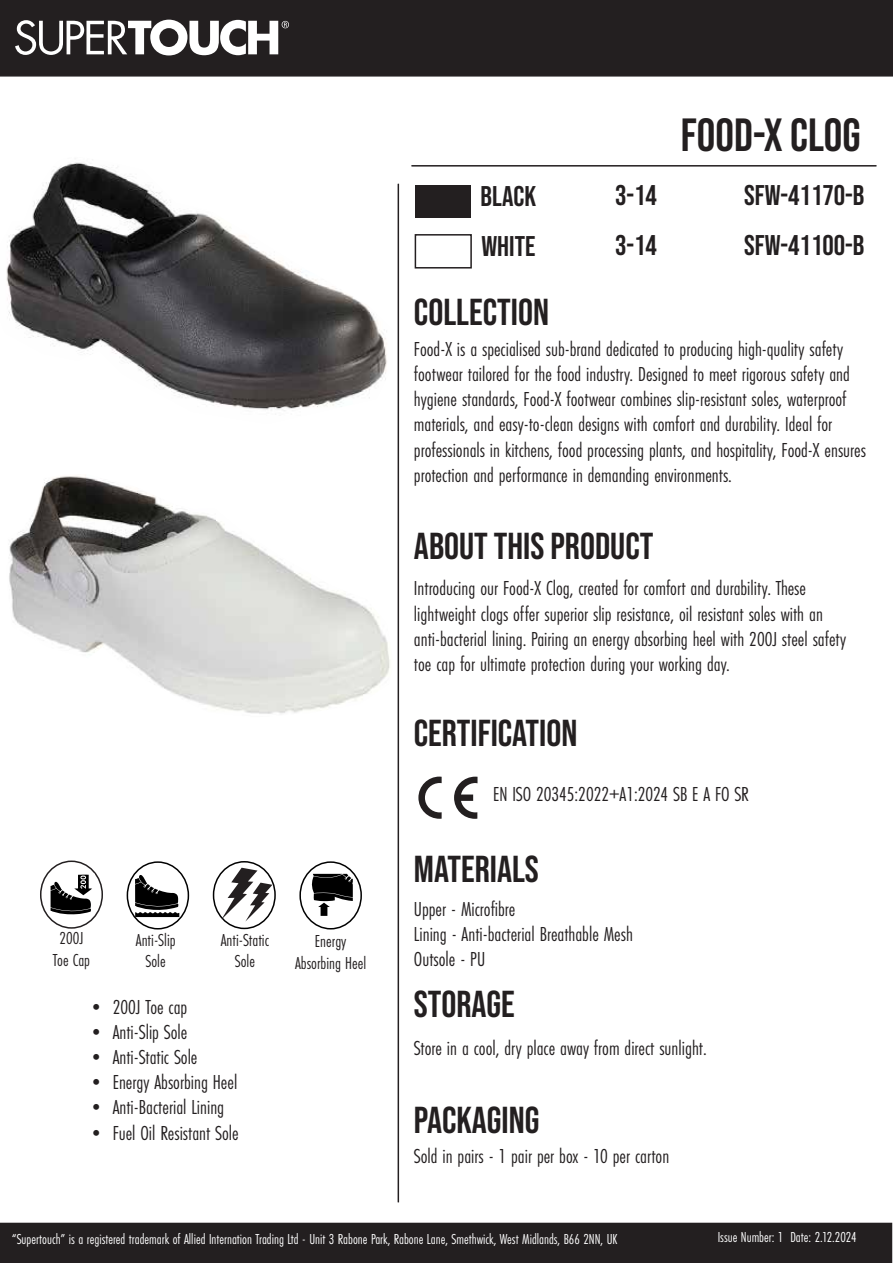
<style>
.page{position:relative;width:893px;height:1263px;background:#fff}
.page>*{position:absolute;margin:0;border:0;box-sizing:border-box;transform-origin:0 0}
.t1{font:46.5px "Bebas Neue";color:#231f20}
.t2{font:37.5px "Bebas Neue";color:#231f20}
.t3{font:28.5px "Bebas Neue";color:#231f20}
.t4{font:21px/25.2px "Futura PT Cond";color:#231f20}
.t5{font:18px/21.6px "Futura PT Cond";color:#231f20;text-align:center}
.t6{font:15px "Futura PT Cond";color:#fff}
</style>
<div class="page">
<div style="left:0;top:1223px;width:892px;height:40px;background:#231f20"></div>
<hr style="left:411px;top:165px;width:465px;height:2px;background:#231f20">
<hr style="left:398px;top:184px;width:1px;height:1018px;background:#231f20">
<svg style="left:454px;top:777px;width:23px;height:42px"></svg>
<svg style="left:418px;top:777px;width:24px;height:42px"></svg>
<div style="left:415px;top:185px;width:56px;height:33px;background:#231f20"></div>
<div style="left:0;top:0;width:893px;height:77px;background:#231f20"></div>
<svg style="left:15px;top:20px;width:274px;height:35px"></svg>
<div style="left:415px;top:234px;width:57px;height:35px;background:#fff;border:2px solid #231f20"></div>
<img style="left:6px;top:162px;width:381px;height:249px">
<img style="left:9px;top:476px;width:381px;height:238px">
<div style="left:40px;top:860px;width:63px;height:69px;border:2px solid #231f20;border-radius:50%"></div>
<div style="left:127px;top:861px;width:62px;height:68px;border:2px solid #010101;border-radius:50%"></div>
<div style="left:213px;top:861px;width:63px;height:68px;border:2px solid #010101;border-radius:50%"></div>
<svg style="left:221px;top:868px;width:51px;height:53px"></svg>
<svg style="left:47px;top:868px;width:49px;height:49px"></svg>
<svg style="left:132px;top:873px;width:52px;height:44px"></svg>
<svg style="left:308px;top:873px;width:46px;height:44px"></svg>
<div style="left:299px;top:861px;width:63px;height:68px;border:2px solid #010101;border-radius:50%"></div>
<h3 class="t3" style="left:481px;top:180px;width:57px">BLACK</h3>
<h3 class="t3" style="left:615px;top:179px;width:43px">3-14</h3>
<h1 class="t1" style="left:681px;top:109px;width:181px">FOOD-X CLOG</h1>
<h3 class="t3" style="left:744px;top:179px;width:122px">SFW-41170-B</h3>
<h3 class="t3" style="left:481px;top:230px;width:56px">WHITE</h3>
<h3 class="t3" style="left:615px;top:229px;width:43px">3-14</h3>
<h3 class="t3" style="left:744px;top:229px;width:122px">SFW-41100-B</h3>
<h2 class="t2" style="left:414px;top:291px;width:137px">COLLECTION</h2>
<p class="t4" style="left:414px;top:336px;width:454px">Food-X is a specialised sub-brand dedicated to producing high-quality safety footwear tailored for the food industry. Designed to meet rigorous safety and hygiene standards, Food-X footwear combines slip-resistant soles, waterproof materials, and easy-to-clean designs with comfort and durability. Ideal for professionals in kitchens, food processing plants, and hospitality, Food-X ensures protection and performance in demanding environments.</p>
<h2 class="t2" style="left:414px;top:524px;width:241px">ABOUT THIS PRODUCT</h2>
<p class="t4" style="left:414px;top:576px;width:434px">Introducing our Food-X Clog, created for comfort and durability. These lightweight clogs offer superior slip resistance, oil resistant soles with an anti-bacterial lining. Pairing an energy absorbing heel with 200J steel safety toe cap for ultimate protection during your working day.</p>
<h2 class="t2" style="left:414px;top:712px;width:165px">CERTIFICATION</h2>
<p class="t5" style="left:53px;top:927px;width:39px">200J<br>Toe Cap</p>
<p class="t5" style="left:136px;top:929px;width:41px">Anti-Slip<br>Sole</p>
<p class="t5" style="left:221px;top:929px;width:50px">Anti-Static<br>Sole</p>
<p class="t4" style="left:86px;top:994px;width:103px">• 200J Toe cap</p>
<p class="t4" style="left:86px;top:1019px;width:103px">• Anti-Slip Sole</p>
<p class="t4" style="left:86px;top:1044px;width:113px">• Anti-Static Sole</p>
<p class="t4" style="left:86px;top:1070px;width:153px">• Energy Absorbing Heel</p>
<p class="t4" style="left:86px;top:1095px;width:140px">• Anti-Bacterial Lining</p>
<p class="t4" style="left:86px;top:1120px;width:155px">• Fuel Oil Resistant Sole</p>
<p class="t5" style="left:295px;top:930px;width:73px">Energy<br>Absorbing Heel</p>
<p class="t4" style="left:493px;top:781px;width:258px">EN ISO 20345:2022+A1:2024 SB E A FO SR</p>
<h2 class="t2" style="left:414px;top:848px;width:126px">MATERIALS</h2>
<p class="t4" style="left:414px;top:896px;width:221px">Upper - Microfibre<br>Lining - Anti-bacterial Breathable Mesh<br>Outsole - PU</p>
<h2 class="t2" style="left:414px;top:982px;width:102px">STORAGE</h2>
<p class="t4" style="left:414px;top:1036px;width:294px">Store in a cool, dry place away from direct sunlight.</p>
<h2 class="t2" style="left:414px;top:1099px;width:127px">PACKAGING</h2>
<p class="t4" style="left:414px;top:1143px;width:257px">Sold in pairs - 1 pair per box - 10 per carton</p>
<p class="t6" style="left:12px;top:1230px;width:607px">“Supertouch” is a registered trademark of Allied Internation Trading Ltd - Unit 3 Rabone Park, Rabone Lane, Smethwick, West Midlands, B66 2NN, UK</p>
<p class="t6" style="left:718px;top:1228px;width:140px">Issue Number: 1 Date: 2.12.2024</p>
</div>
